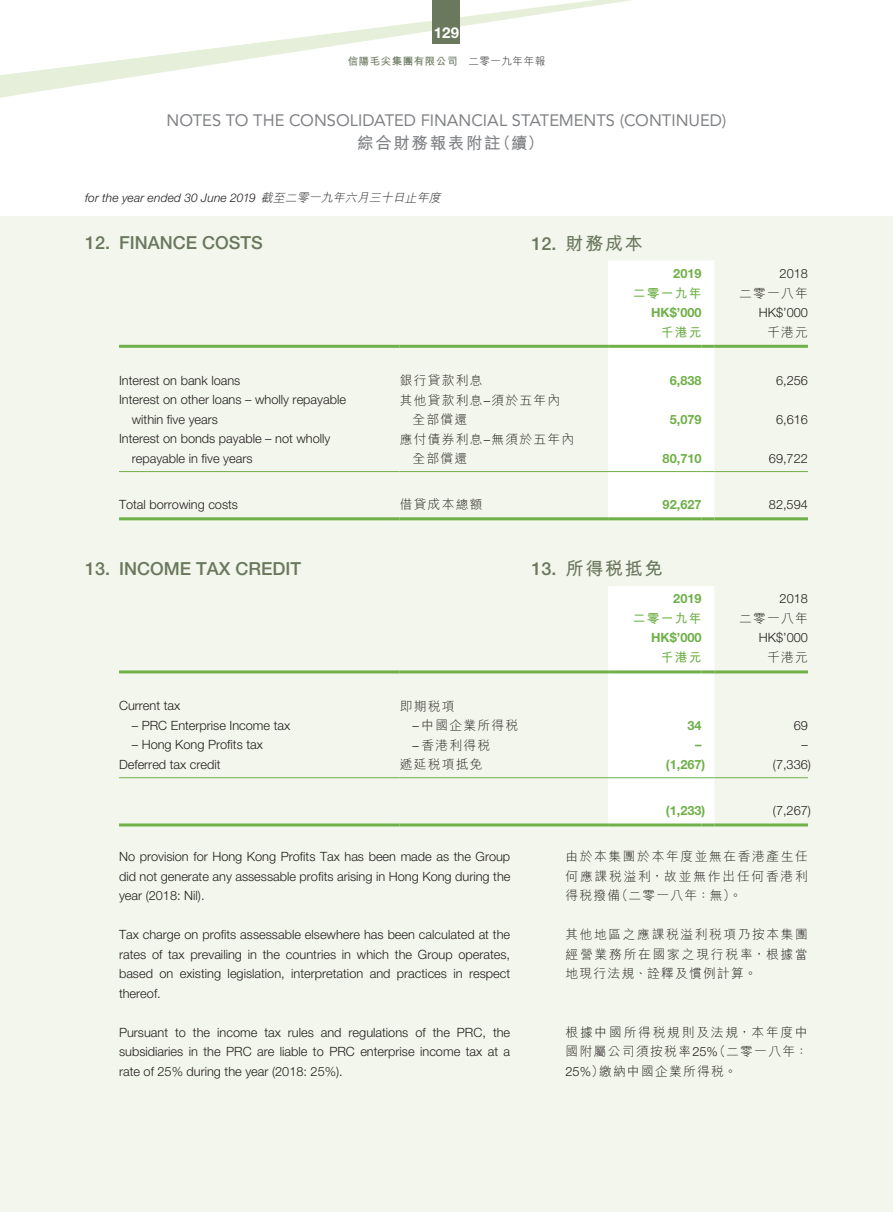
<style>
.page{position:relative;width:893px;height:1212px;background:#fff}
.page>*{position:absolute;margin:0;border:0;box-sizing:border-box;transform-origin:0 0}
.t1{font:500 18px "Helvetica Neue LT Std";color:#6a785e}
.t2{font:700 18px "M Hei HK";letter-spacing:.1em;color:#6a785e}
.t3{font:16.5px "Avenir LT Std";color:#808285}
.t4{font:700 16.5px "M Hei HK";letter-spacing:.1em;color:#808285}
.t5{font:700 15px "Helvetica Neue LT Std";color:#fff}
.t6{font:300 12.75px/19.5px "Helvetica Neue LT Std";color:#231f20;text-align:justify}
.t7{font:300 12.75px/19.5px "M Hei HK";letter-spacing:.1em;color:#231f20;text-align:justify}
.t8{font:700 12.75px "Helvetica Neue LT Std";color:#6fb048}
.t9{font:700 12.75px "M Hei HK";letter-spacing:.1em;color:#6fb048}
.t10{font:italic 300 12px "Helvetica Neue LT Std";letter-spacing:.01em;color:#231f20}
.t11{font:700 10.5px "M Hei HK";letter-spacing:.05em;color:#6a785e}
.s1{font-weight:300;color:#231f20}
.s2{font-family:"M Hei HK"}
.s3{font-family:"Helvetica Neue LT Std";font-weight:500}
.s4{font-family:"Helvetica Neue LT Std"}
</style>
<div class="page">
<svg style="left:1px;top:0;width:630px;height:98px"></svg>
<div style="left:0;top:216px;width:893px;height:996px;background:#f3f6ec"></div>
<div style="left:433px;top:0;width:27px;height:44px;background:#6a785e"></div>
<hr style="left:119px;top:471px;width:281px;height:1px;background:#6fb048">
<hr style="left:400px;top:471px;width:208px;height:1px;background:#6fb048">
<hr style="left:714px;top:471px;width:94px;height:1px;background:#6fb048">
<hr style="left:119px;top:517px;width:281px;height:3px;background:#6fb048">
<hr style="left:400px;top:517px;width:208px;height:3px;background:#6fb048">
<hr style="left:714px;top:517px;width:94px;height:3px;background:#6fb048">
<hr style="left:119px;top:345px;width:281px;height:3px;background:#6fb048">
<hr style="left:400px;top:345px;width:208px;height:3px;background:#6fb048">
<div style="left:608px;top:260px;width:106px;height:260px;background:#fff"></div>
<hr style="left:714px;top:345px;width:94px;height:3px;background:#6fb048">
<hr style="left:119px;top:777px;width:281px;height:1px;background:#6fb048">
<hr style="left:400px;top:777px;width:208px;height:1px;background:#6fb048">
<hr style="left:714px;top:777px;width:94px;height:1px;background:#6fb048">
<hr style="left:119px;top:823px;width:281px;height:3px;background:#6fb048">
<hr style="left:400px;top:823px;width:208px;height:3px;background:#6fb048">
<hr style="left:714px;top:823px;width:94px;height:3px;background:#6fb048">
<hr style="left:119px;top:670px;width:281px;height:3px;background:#6fb048">
<hr style="left:400px;top:670px;width:208px;height:3px;background:#6fb048">
<div style="left:608px;top:586px;width:106px;height:240px;background:#fff"></div>
<hr style="left:714px;top:670px;width:94px;height:3px;background:#6fb048">
<svg style="left:0;top:75px;width:1px;height:23px"></svg>
<p class="t5" style="left:434px;top:23px;width:27px">129</p>
<p class="t11" style="left:348px;top:53px;width:199px">信陽毛尖集團有限公司 <span class="s1">二零一九年年報</span></p>
<p class="t3" style="left:167px;top:111px;width:561px">NOTES TO THE CONSOLIDATED FINANCIAL STATEMENTS (CONTINUED)</p>
<p class="t4" style="left:357px;top:131px;width:188px">綜合財務報表附註（續）</p>
<p class="t10" style="left:85px;top:190px;width:360px">for the year ended 30 June 2019 <span class="s2">截至二零一九年六月三十日止年度</span></p>
<p class="t1" style="left:85px;top:232px;width:179px">12. FINANCE COSTS</p>
<p class="t2" style="left:531px;top:230px;width:113px"><span class="s3">12.</span> 財務成本</p>
<p class="t8" style="left:673px;top:265px;width:30px">2019</p>
<p class="t6" style="left:780px;top:263px;width:30px">2018</p>
<p class="t9" style="left:633px;top:284px;width:70px">二零一九年</p>
<p class="t7" style="left:739px;top:283px;width:70px">二零一八年</p>
<p class="t8" style="left:651px;top:304px;width:52px">HK$’000</p>
<p class="t6" style="left:759px;top:302px;width:51px">HK$’000</p>
<p class="t9" style="left:661px;top:323px;width:42px">千港元</p>
<p class="t7" style="left:767px;top:322px;width:42px">千港元</p>
<p class="t6" style="left:119px;top:370px;width:123px">Interest on bank loans</p>
<p class="t7" style="left:400px;top:370px;width:84px">銀行貸款利息</p>
<p class="t8" style="left:670px;top:372px;width:33px">6,838</p>
<p class="t6" style="left:776px;top:370px;width:33px">6,256</p>
<p class="t6" style="left:132px;top:389px;width:216px;text-indent:-13px">Interest on other loans – wholly repayable within five years</p>
<p class="t7" style="left:412px;top:390px;width:149px;text-indent:-13px">其他貸款利息<span class="s4">–</span>須於五年內全部償還</p>
<p class="t8" style="left:670px;top:411px;width:33px">5,079</p>
<p class="t6" style="left:776px;top:409px;width:33px">6,616</p>
<p class="t6" style="left:132px;top:428px;width:200px;text-indent:-13px">Interest on bonds payable – not wholly repayable in five years</p>
<p class="t7" style="left:412px;top:429px;width:163px;text-indent:-13px">應付債券利息<span class="s4">–</span>無須於五年內全部償還</p>
<p class="t8" style="left:663px;top:450px;width:40px">80,710</p>
<p class="t6" style="left:769px;top:448px;width:40px">69,722</p>
<p class="t6" style="left:119px;top:494px;width:121px">Total borrowing costs</p>
<p class="t7" style="left:400px;top:495px;width:84px">借貸成本總額</p>
<p class="t8" style="left:663px;top:496px;width:40px">92,627</p>
<p class="t6" style="left:769px;top:494px;width:40px">82,594</p>
<p class="t1" style="left:85px;top:557px;width:218px">13. INCOME TAX CREDIT</p>
<p class="t2" style="left:531px;top:555px;width:133px"><span class="s3">13.</span> 所得稅抵免</p>
<p class="t8" style="left:673px;top:591px;width:30px">2019</p>
<p class="t6" style="left:780px;top:589px;width:30px">2018</p>
<p class="t9" style="left:633px;top:609px;width:70px">二零一九年</p>
<p class="t7" style="left:739px;top:609px;width:70px">二零一八年</p>
<p class="t8" style="left:651px;top:630px;width:52px">HK$’000</p>
<p class="t6" style="left:759px;top:628px;width:51px">HK$’000</p>
<p class="t9" style="left:661px;top:648px;width:42px">千港元</p>
<p class="t7" style="left:767px;top:648px;width:42px">千港元</p>
<p class="t6" style="left:119px;top:696px;width:63px">Current tax</p>
<p class="t7" style="left:400px;top:696px;width:56px">即期稅項</p>
<p class="t6" style="left:132px;top:715px;width:160px">– PRC Enterprise Income tax</p>
<p class="t7" style="left:412px;top:716px;width:107px"><span class="s4">–</span> 中國企業所得稅</p>
<p class="t8" style="left:687px;top:717px;width:16px">34</p>
<p class="t6" style="left:794px;top:715px;width:16px">69</p>
<p class="t6" style="left:132px;top:735px;width:133px">– Hong Kong Profits tax</p>
<p class="t7" style="left:412px;top:735px;width:79px"><span class="s4">–</span> 香港利得稅</p>
<p class="t8" style="left:695px;top:737px;width:8px">–</p>
<p class="t6" style="left:801px;top:735px;width:8px">–</p>
<p class="t6" style="left:119px;top:754px;width:103px">Deferred tax credit</p>
<p class="t7" style="left:400px;top:755px;width:84px">遞延稅項抵免</p>
<p class="t8" style="left:666px;top:756px;width:41px">(1,267)</p>
<p class="t6" style="left:773px;top:754px;width:40px">(7,336)</p>
<p class="t8" style="left:666px;top:802px;width:41px">(1,233)</p>
<p class="t6" style="left:773px;top:800px;width:40px">(7,267)</p>
<p class="t6" style="left:119px;top:846px;width:393px">No provision for Hong Kong Profits Tax has been made as the Group did not generate any assessable profits arising in Hong Kong during the year (2018: Nil).</p>
<p class="t6" style="left:119px;top:924px;width:393px">Tax charge on profits assessable elsewhere has been calculated at the rates of tax prevailing in the countries in which the Group operates, based on existing legislation, interpretation and practices in respect thereof.</p>
<p class="t6" style="left:119px;top:1022px;width:393px">Pursuant to the income tax rules and regulations of the PRC, the subsidiaries in the PRC are liable to PRC enterprise income tax at a rate of 25% during the year (2018: 25%).</p>
<p class="t7" style="left:566px;top:847px;width:244px">由於本集團於本年度並無在香港產生任何應課稅溢利，故並無作出任何香港利得稅撥備（二零一八年：無）。</p>
<p class="t7" style="left:566px;top:925px;width:244px">其他地區之應課稅溢利稅項乃按本集團經營業務所在國家之現行稅率，根據當地現行法規、詮釋及慣例計算。</p>
<p class="t7" style="left:566px;top:1022px;width:244px">根據中國所得稅規則及法規，本年度中國附屬公司須按稅率<span class="s4">25%</span>（二零一八年：<span class="s4">25%</span>）繳納中國企業所得稅。</p>
</div>
